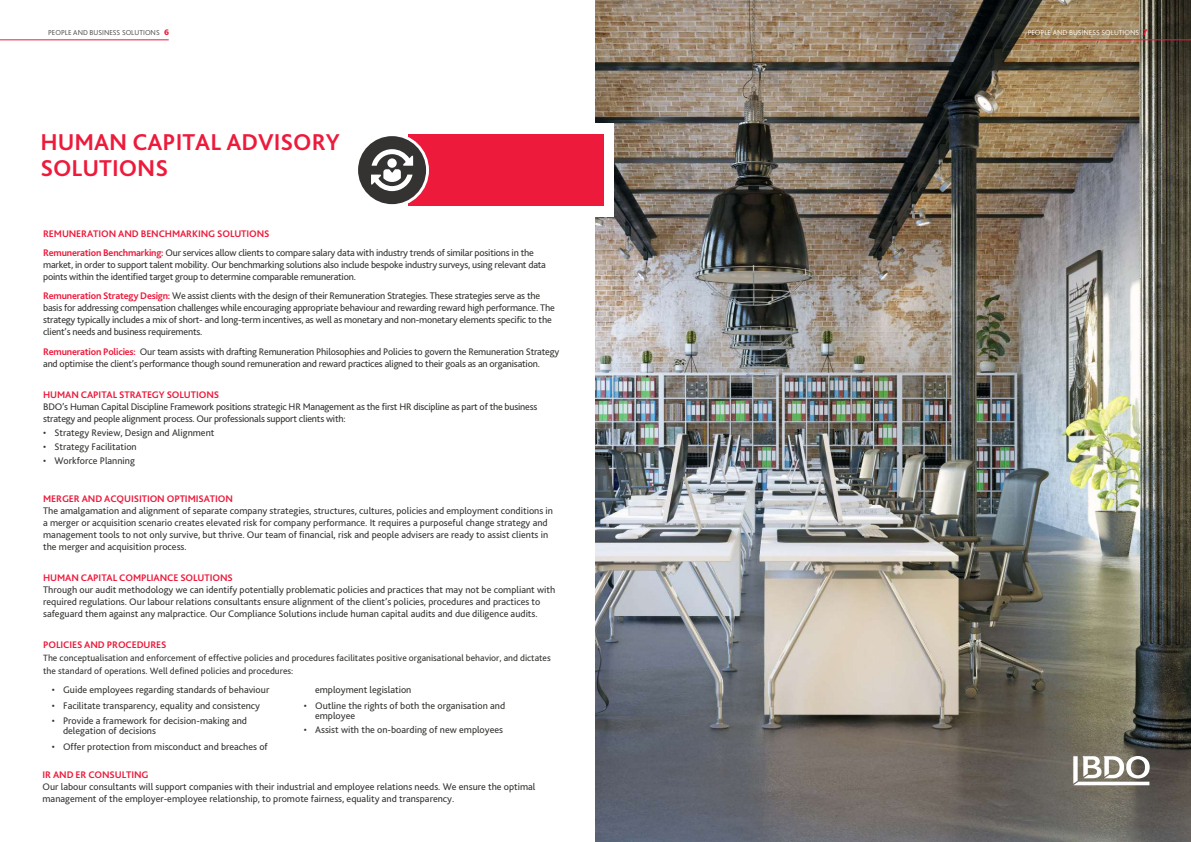
<style>
.page{position:relative;width:1191px;height:842px;background:#fff}
.page>*{position:absolute;margin:0;border:0;box-sizing:border-box;transform-origin:0 0}
.t1{font:700 24px/26px "Bliss 2";color:#ed1a3b}
.t2{font:10px/12px "Bliss 2";color:#343331}
.t3{font:10px/12px "Bliss 2";letter-spacing:-.02em;color:#343331}
.t4{font:700 10px "Bliss 2";letter-spacing:-.01em;color:#ed1a3b}
.t5{font:9.5px/13px "Bliss 2";color:#343331}
.t6{font:300 7.5px "Bliss 2";color:#424241}
.t7{font:300 7.5px "Bliss 2";color:#fff}
.s1{font-weight:800;font-size:8.5px;color:#ed1a3b}
.s2{font-weight:700;color:#ed1a3b}
</style>
<div class="page">
<img style="left:595px;top:0;width:596px;height:842px">
<hr style="left:1028px;top:40px;width:163px;height:1px;background:#ed1a3b">
<hr style="left:0;top:40px;width:169px;height:1px;background:#ed1a3b">
<div style="left:523px;top:123px;width:90px;height:94px;background:#fff"></div>
<div style="left:408px;top:134px;width:195px;height:72px;background:#ed1a3b"></div>
<div style="left:356px;top:135px;width:71px;height:71px;background:#343331;border-radius:50%"></div>
<div style="left:355px;top:133px;width:74px;height:74px;border:3px solid #fff;border-radius:50%"></div>
<svg style="left:371px;top:149px;width:42px;height:42px"></svg>
<svg style="left:1073px;top:756px;width:76px;height:29px"></svg>
<p class="t6" style="left:48px;top:27px;width:122px">PEOPLE AND BUSINESS SOLUTIONS <span class="s1">6</span></p>
<p class="t7" style="left:1027px;top:27px;width:121px">PEOPLE AND BUSINESS SOLUTIONS <span class="s1">7</span></p>
<h1 class="t1" style="left:40px;top:128px;width:301px">HUMAN CAPITAL ADVISORY<br>SOLUTIONS</h1>
<p class="t3" style="left:43px;top:224px;width:492px;line-height:19.1px"><span class="s2">REMUNERATION AND BENCHMARKING SOLUTIONS<br>Remuneration Benchmarking:</span> Our services allow clients to compare salary data with industry trends of similar positions in the</p>
<p class="t3" style="left:43px;top:259px;width:504px">market, in order to support talent mobility. Our benchmarking solutions also include bespoke industry surveys, using relevant data points within the identified target group to determine comparable remuneration.</p>
<p class="t3" style="left:43px;top:290px;width:513px"><span class="s2">Remuneration Strategy Design:</span> We assist clients with the design of their Remuneration Strategies. These strategies serve as the basis for addressing compensation challenges while encouraging appropriate behaviour and rewarding reward high performance. The strategy typically includes a mix of short- and long-term incentives, as well as monetary and non-monetary elements specific to the client’s needs and business requirements.</p>
<p class="t3" style="left:43px;top:345px;width:517px"><span class="s2">Remuneration Policies:</span> Our team assists with drafting Remuneration Philosophies and Policies to govern the Remuneration Strategy and optimise the client’s performance though sound remuneration and reward practices aligned to their goals as an organisation.</p>
<p class="t4" style="left:43px;top:388px;width:177px">HUMAN CAPITAL STRATEGY SOLUTIONS</p>
<p class="t3" style="left:43px;top:400px;width:496px">BDO’s Human Capital Discipline Framework positions strategic HR Management as the first HR discipline as part of the business strategy and people alignment process. Our professionals support clients with:</p>
<p class="t2" style="left:43px;top:426px;width:173px">• Strategy Review, Design and Alignment</p>
<p class="t2" style="left:43px;top:440px;width:95px">• Strategy Facilitation</p>
<p class="t2" style="left:43px;top:454px;width:93px">• Workforce Planning</p>
<p class="t4" style="left:43px;top:492px;width:191px">MERGER AND ACQUISITION OPTIMISATION</p>
<p class="t2" style="left:43px;top:504px;width:511px">The amalgamation and alignment of separate company strategies, structures, cultures, policies and employment conditions in a merger or acquisition scenario creates elevated risk for company performance. It requires a purposeful change strategy and management tools to not only survive, but thrive. Our team of financial, risk and people advisers are ready to assist clients in the merger and acquisition process.</p>
<p class="t4" style="left:43px;top:572px;width:191px">HUMAN CAPITAL COMPLIANCE SOLUTIONS</p>
<p class="t2" style="left:43px;top:584px;width:513px">Through our audit methodology we can identify potentially problematic policies and practices that may not be compliant with required regulations. Our labour relations consultants ensure alignment of the client’s policies, procedures and practices to safeguard them against any malpractice. Our Compliance Solutions include human capital audits and due diligence audits.</p>
<p class="t4" style="left:43px;top:638px;width:125px">POLICIES AND PROCEDURES</p>
<p class="t5" style="left:43px;top:651px;width:509px">The conceptualisation and enforcement of effective policies and procedures facilitates positive organisational behavior, and dictates the standard of operations. Well defined policies and procedures:</p>
<p class="t2" style="left:52px;top:683px;width:219px">• Guide employees regarding standards of behaviour</p>
<p class="t2" style="left:52px;top:699px;width:210px">• Facilitate transparency, equality and consistency</p>
<p class="t2" style="left:63px;top:716px;width:185px;line-height:10px;text-indent:-11px">• Provide a framework for decision-making and delegation of decisions</p>
<p class="t2" style="left:52px;top:740px;width:217px">• Offer protection from misconduct and breaches of</p>
<p class="t2" style="left:315px;top:683px;width:98px">employment legislation</p>
<p class="t2" style="left:315px;top:700px;width:192px;line-height:10px;text-indent:-11px">• Outline the rights of both the organisation and employee</p>
<p class="t2" style="left:304px;top:724px;width:201px">• Assist with the on-boarding of new employees</p>
<p class="t4" style="left:43px;top:769px;width:108px">IR AND ER CONSULTING</p>
<p class="t2" style="left:43px;top:781px;width:494px">Our labour consultants will support companies with their industrial and employee relations needs. We ensure the optimal management of the employer-employee relationship, to promote fairness, equality and transparency.</p>
</div>
